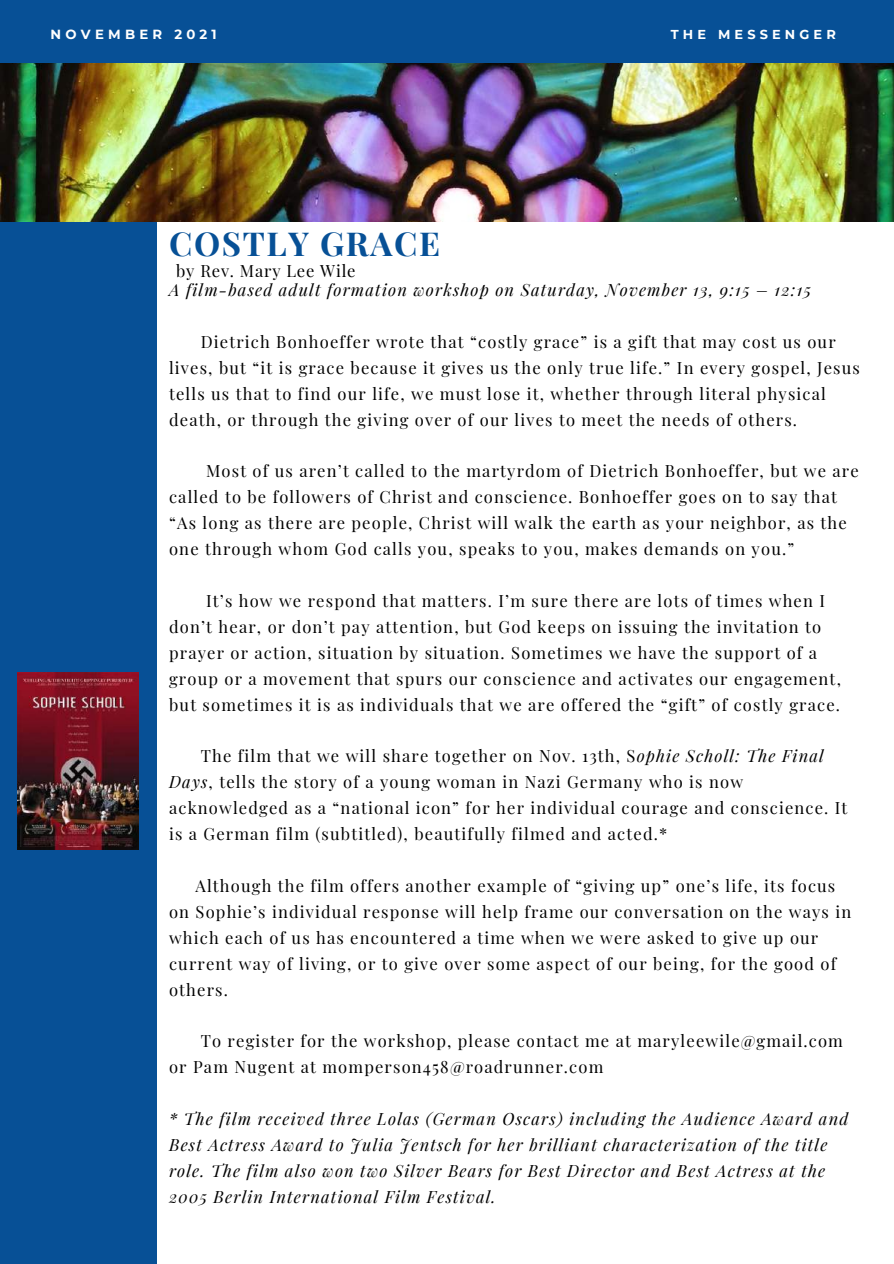
<style>
.page{position:relative;width:894px;height:1264px;background:#fff}
.page>*{position:absolute;margin:0;border:0;box-sizing:border-box;transform-origin:0 0}
.t1{font:700 33px "Playfair Display";letter-spacing:.05em;color:#075096}
.t2{font:16.5px/26px "Playfair Display";letter-spacing:.07em;color:#000}
.t3{font:italic 16.5px/26px "Playfair Display";letter-spacing:.07em;color:#000}
.t4{font:16.5px "Playfair Display";letter-spacing:.05em;color:#000}
.t5{font:700 13.2px "Montserrat";letter-spacing:.32em;color:#fff}
.t6{font:700 12.9px "Montserrat";letter-spacing:.32em;color:#fff}
.s1{font-style:italic}
</style>
<div class="page">
<div style="left:0;top:0;width:893px;height:68px;background:#075096"></div>
<div style="left:0;top:215px;width:157px;height:1048px;background:#075096"></div>
<img style="left:0;top:64px;width:893px;height:158px">
<img style="left:17px;top:673px;width:122px;height:176px">
<p class="t5" style="left:51px;top:27px;width:168px">NOVEMBER 2021</p>
<p class="t6" style="left:670px;top:26px;width:166px">THE MESSENGER</p>
<h1 class="t1" style="left:169px;top:220px;width:272px">COSTLY GRACE</h1>
<p class="t4" style="left:176px;top:259px;width:181px">by Rev. Mary Lee Wile</p>
<p class="t3" style="left:169px;top:276px;width:643px">A film-based adult formation workshop on Saturday, November 13, 9:15 – 12:15</p>
<p class="t2" style="left:169px;top:328px;width:692px;text-indent:32px">Dietrich Bonhoeffer wrote that “costly grace” is a gift that may cost us our lives, but “it is grace because it gives us the only true life.” In every gospel, Jesus tells us that to find our life, we must lose it, whether through literal physical death, or through the giving over of our lives to meet the needs of others.</p>
<p class="t2" style="left:169px;top:457px;width:691px;text-indent:37px">Most of us aren’t called to the martyrdom of Dietrich Bonhoeffer, but we are called to be followers of Christ and conscience. Bonhoeffer goes on to say that “As long as there are people, Christ will walk the earth as your neighbor, as the one through whom God calls you, speaks to you, makes demands on you.”</p>
<p class="t2" style="left:169px;top:587px;width:673px;text-indent:37px">It’s how we respond that matters. I’m sure there are lots of times when I don’t hear, or don’t pay attention, but God keeps on issuing the invitation to prayer or action, situation by situation. Sometimes we have the support of a group or a movement that spurs our conscience and activates our engagement, but sometimes it is as individuals that we are offered the “gift” of costly grace.</p>
<p class="t2" style="left:169px;top:742px;width:679px;text-indent:32px">The film that we will share together on Nov. 13th, S<span class="s1">ophie Scholl: The Final Days</span>, tells the story of a young woman in Nazi Germany who is now acknowledged as a “national icon” for her individual courage and conscience. It is a German film (subtitled), beautifully filmed and acted.*</p>
<p class="t2" style="left:169px;top:872px;width:683px;text-indent:26px">Although the film offers another example of “giving up” one’s life, its focus on Sophie’s individual response will help frame our conversation on the ways in which each of us has encountered a time when we were asked to give up our current way of living, or to give over some aspect of our being, for the good of others.</p>
<p class="t2" style="left:169px;top:1027px;width:675px;text-indent:32px">To register for the workshop, please contact me at maryleewile@gmail.com or Pam Nugent at momperson458@roadrunner.com</p>
<p class="t3" style="left:169px;top:1105px;width:680px">* The film received three Lolas (German Oscars) including the Audience Award and Best Actress Award to Julia Jentsch for her brilliant characterization of the title role. The film also won two Silver Bears for Best Director and Best Actress at the 2005 Berlin International Film Festival.</p>
</div>
